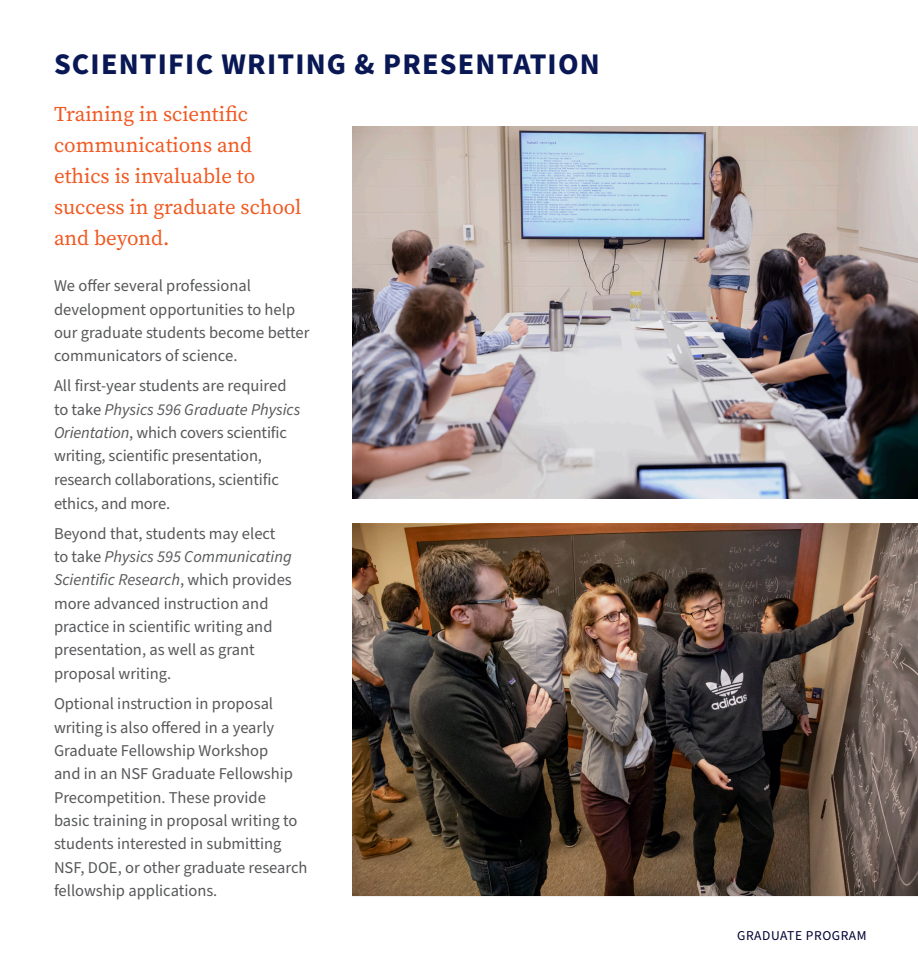
<style>
.page{position:relative;width:918px;height:972px;background:#fff}
.page>*{position:absolute;margin:0;border:0;box-sizing:border-box;transform-origin:0 0}
.H1-_Blue{font:700 30px "Source Sans Pro";letter-spacing:.04em;color:#091855}
.H1-_Blue-2{font:21px/30.9px "Source Serif Pro";color:#f15921}
.B1{font:16.5px/23.4px "Source Sans Pro";color:#57585a}
.t1{font:13.5px "Source Sans Pro";letter-spacing:.04em;color:#000032}
.s1{font-style:italic}
</style>
<div class="page">
<img style="left:352px;top:126px;width:566px;height:373px">
<img style="left:352px;top:524px;width:566px;height:372px">
<p class="H1-_Blue" style="left:54px;top:44px;width:547px">SCIENTIFIC WRITING &amp; PRESENTATION</p>
<p class="H1-_Blue-2" style="left:54px;top:99px;width:249px">Training in scientific communications and ethics is invaluable to success in graduate school and beyond.</p>
<p class="B1" style="left:54px;top:275px;width:257px">We offer several professional development opportunities to help our graduate students become better communicators of science.</p>
<p class="B1" style="left:54px;top:375px;width:248px">All first-year students are required to take <span class="s1">Physics 596 Graduate Physics Orientation</span>, which covers scientific writing, scientific presentation, research collaborations, scientific ethics, and more.</p>
<p class="B1" style="left:54px;top:522px;width:239px">Beyond that, students may elect to take <span class="s1">Physics 595 Communicating<br>Scientific Research</span>, which provides more advanced instruction and practice in scientific writing and presentation, as well as grant proposal writing.</p>
<p class="B1" style="left:54px;top:693px;width:255px">Optional instruction in proposal writing is also offered in a yearly Graduate Fellowship Workshop<br>and in an NSF Graduate Fellowship Precompetition. These provide<br>basic training in proposal writing to students interested in submitting NSF, DOE, or other graduate research fellowship applications.</p>
<p class="t1" style="left:737px;top:926px;width:131px">GRADUATE PROGRAM</p>
</div>
